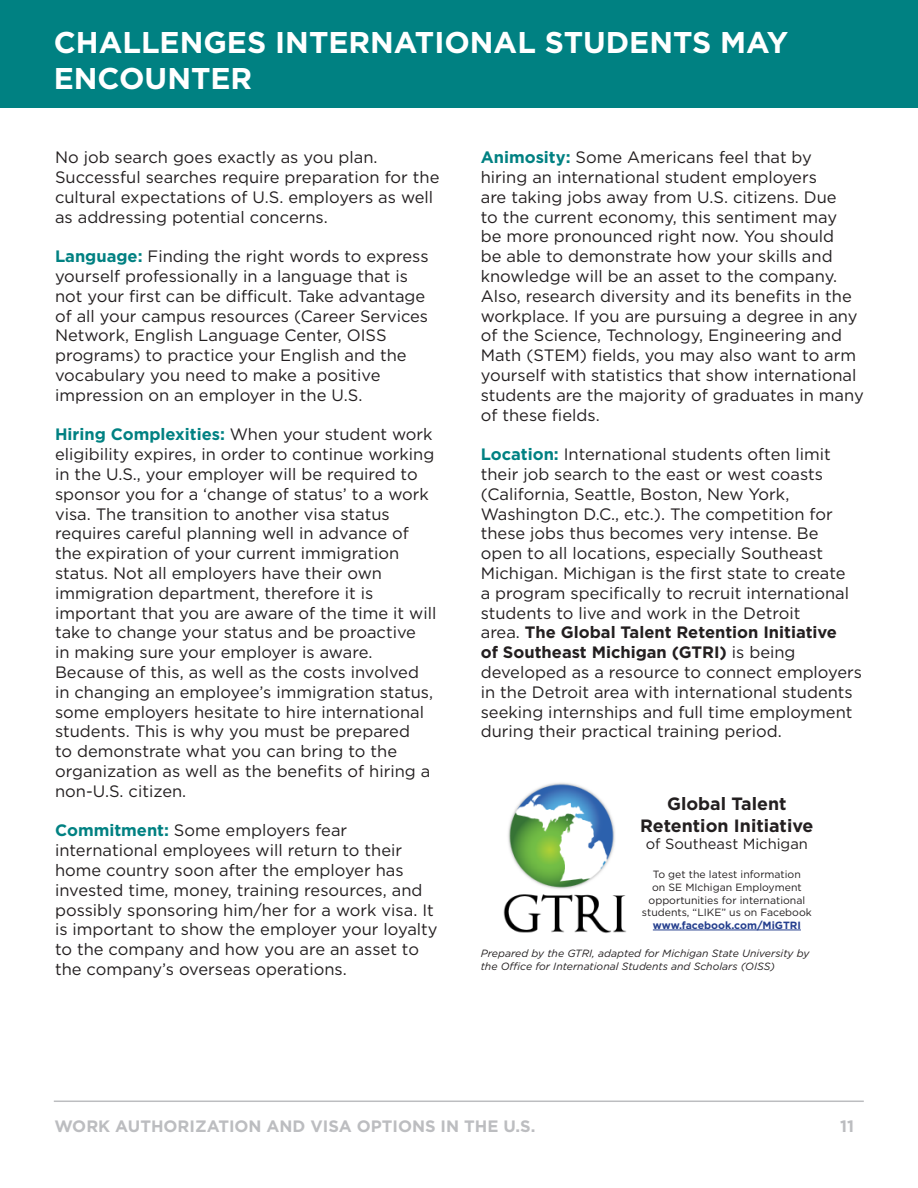
<style>
.page{position:relative;width:918px;height:1188px;background:#fff}
.page>*{position:absolute;margin:0;border:0;box-sizing:border-box;transform-origin:0 0}
.t1{font:700 30px/36px "Gotham";color:#fff}
.t2{font:700 17.85px/21.3px "Gotham";color:#231f20;text-align:center}
.t3{font:16.5px/19.8px "Gotham";color:#231f20}
.t4{font:700 16.5px "Gotham";color:#bcbdc0}
.t5{font:14.7px "Gotham";color:#231f20}
.t6{font:10.5px/12.6px "Gotham";color:#231f20;text-align:center}
.t7{font:italic 10.5px/12.6px "Gotham";color:#231f20}
.t8{font:700 10.5px "Gotham";color:#253f8e}
.s1{font-weight:700;color:#008182}
.s2{font-weight:700}
</style>
<div class="page">
<div style="left:0;top:0;width:918px;height:108px;background:#008182"></div>
<img style="left:503px;top:783px;width:123px;height:150px">
<hr style="left:653px;top:930px;width:148px;height:1px;background:#253f8e">
<hr style="left:54px;top:1101px;width:810px;height:1px;background:#bcbdc0">
<h1 class="t1" style="left:54px;top:24px;width:736px">CHALLENGES INTERNATIONAL STUDENTS MAY<br>ENCOUNTER</h1>
<p class="t3" style="left:55px;top:147px;width:386px">No job search goes exactly as you plan.<br>Successful searches require preparation for the cultural expectations of U.S. employers as well as addressing potential concerns.</p>
<p class="t3" style="left:55px;top:246px;width:375px"><span class="s1">Language:</span> Finding the right words to express yourself professionally in a language that is not your first can be difficult. Take advantage of all your campus resources (Career Services Network, English Language Center, OISS programs) to practice your English and the vocabulary you need to make a positive impression on an employer in the U.S.</p>
<p class="t3" style="left:55px;top:424px;width:383px"><span class="s1">Hiring Complexities:</span> When your student work eligibility expires, in order to continue working in the U.S., your employer will be required to sponsor you for a ‘change of status’ to a work visa. The transition to another visa status requires careful planning well in advance of the expiration of your current immigration status. Not all employers have their own immigration department, therefore it is important that you are aware of the time it will take to change your status and be proactive<br>in making sure your employer is aware.<br>Because of this, as well as the costs involved in changing an employee’s immigration status, some employers hesitate to hire international students. This is why you must be prepared<br>to demonstrate what you can bring to the organization as well as the benefits of hiring a non-U.S. citizen.</p>
<p class="t3" style="left:55px;top:820px;width:384px"><span class="s1">Commitment:</span> Some employers fear international employees will return to their home country soon after the employer has invested time, money, training resources, and possibly sponsoring him/her for a work visa. It is important to show the employer your loyalty to the company and how you are an asset to the company’s overseas operations.</p>
<p class="t3" style="left:481px;top:147px;width:385px"><span class="s1">Animosity:</span> Some Americans feel that by<br>hiring an international student employers<br>are taking jobs away from U.S. citizens. Due<br>to the current economy, this sentiment may<br>be more pronounced right now. You should<br>be able to demonstrate how your skills and knowledge will be an asset to the company.<br>Also, research diversity and its benefits in the workplace. If you are pursuing a degree in any of the Science, Technology, Engineering and Math (STEM) fields, you may also want to arm yourself with statistics that show international students are the majority of graduates in many of these fields.</p>
<p class="t3" style="left:481px;top:444px;width:383px"><span class="s1">Location:</span> International students often limit their job search to the east or west coasts (California, Seattle, Boston, New York, Washington D.C., etc.). The competition for these jobs thus becomes very intense. Be open to all locations, especially Southeast Michigan. Michigan is the first state to create<br>a program specifically to recruit international students to live and work in the Detroit<br>area. <span class="s2">The Global Talent Retention Initiative<br>of Southeast Michigan (GTRI)</span> is being developed as a resource to connect employers in the Detroit area with international students seeking internships and full time employment during their practical training period.</p>
<p class="t2" style="left:640px;top:793px;width:175px">Global Talent<br>Retention Initiative</p>
<p class="t5" style="left:646px;top:835px;width:164px">of Southeast Michigan</p>
<p class="t6" style="left:642px;top:868px;width:171px">To get the latest information<br>on SE MIchigan Employment opportunities for international students, “LIKE” us on Facebook</p>
<p class="t8" style="left:653px;top:918px;width:150px">www.facebook.com/MiGTRI</p>
<p class="t7" style="left:481px;top:947px;width:330px">Prepared by the GTRI, adapted for Michigan State University by the Office for International Students and Scholars (OISS)</p>
<p class="t4" style="left:54px;top:1115px;width:483px">WORK AUTHORIZATION AND VISA OPTIONS IN THE U.S.</p>
<p class="t4" style="left:840px;top:1115px;width:15px">11</p>
</div>
